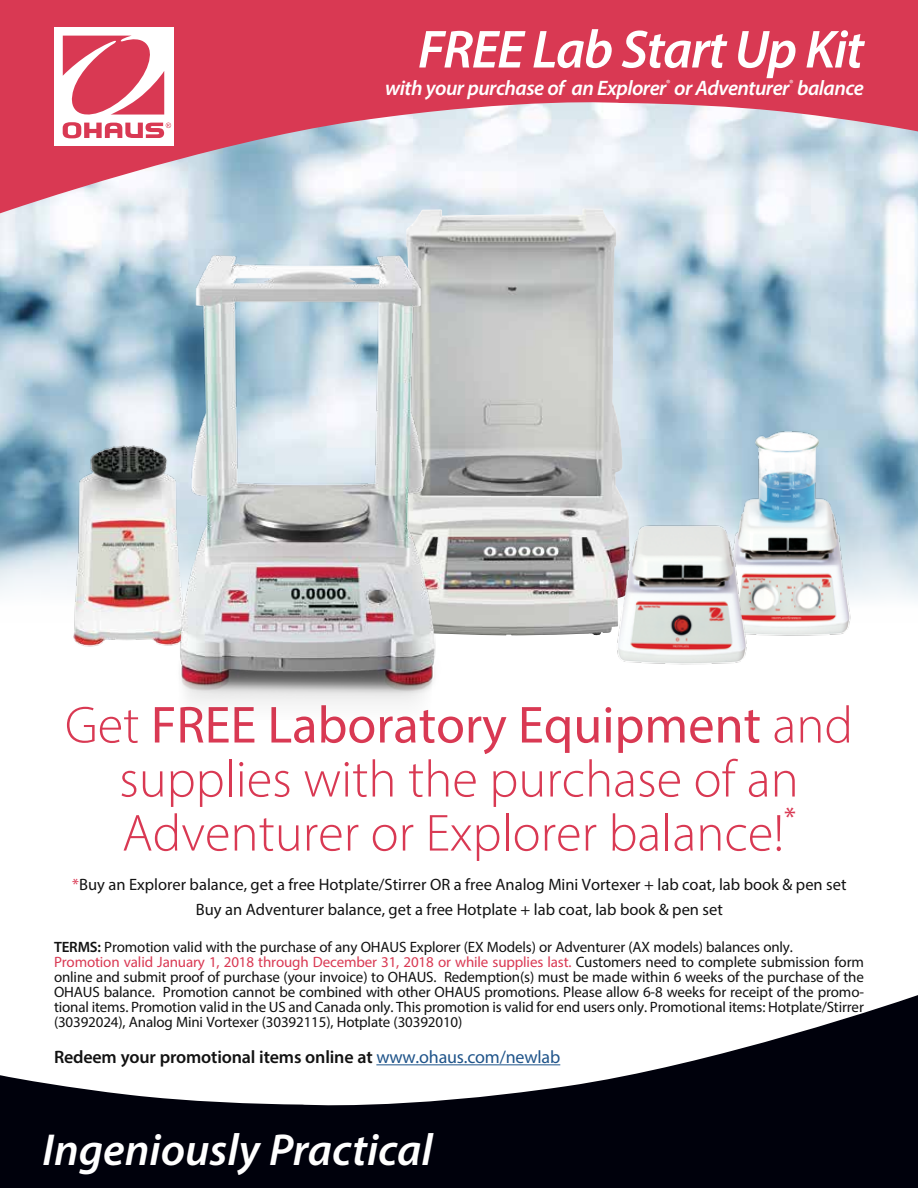
<style>
.page{position:relative;width:918px;height:1188px;background:#fff}
.page>*{position:absolute;margin:0;border:0;box-sizing:border-box;transform-origin:0 0}
.t1{font:italic 600 54px "Myriad Pro";letter-spacing:-.025em;color:#fff}
.t2{font:300 52.5px/54px "Myriad Pro";color:#d93953;text-align:center}
.t3{font:italic 600 45px "Myriad Pro";color:#fff}
.t4{font:28.5px "Myriad Pro";color:#d93953}
.t5{font:italic 600 21px "Myriad Pro";letter-spacing:-.025em;color:#fff}
.t6{font:600 18px "Myriad Pro";letter-spacing:-.01em;color:#121212}
.t7{font:16.5px/25.2px "Myriad Pro";color:#121212;text-align:center}
.t8{font:15px/15px "Myriad Pro";letter-spacing:-.01em;color:#121212}
.s1{font-weight:400}
.s2{color:#d93953}
.s3{font-weight:600}
.s4{font-weight:400;color:#1f548a}
</style>
<div class="page">
<img style="left:0;top:222px;width:918px;height:378px">
<img style="left:392px;top:222px;width:238px;height:414px">
<img style="left:714px;top:425px;width:144px;height:211px">
<img style="left:611px;top:517px;width:143px;height:148px">
<img style="left:60px;top:439px;width:95px;height:208px">
<img style="left:155px;top:228px;width:304px;height:476px">
<svg style="left:0;top:0;width:918px;height:222px;background:#da8698"></svg>
<div style="left:54px;top:27px;width:120px;height:119px;background:#fff"></div>
<svg style="left:63px;top:36px;width:108px;height:102px"></svg>
<svg style="left:0;top:995px;width:918px;height:193px;fill:#00010c"></svg>
<hr style="left:376px;top:1064px;width:184px;height:1px;background:#1f548a">
<h1 class="t1" style="left:418px;top:15px;width:447px">FREE Lab Start Up Kit</h1>
<h3 class="t5" style="left:385px;top:74px;width:480px">with your purchase of an Explorer<sup>®</sup> or Adventurer<sup>®</sup> balance</h3>
<h2 class="t2" style="left:65px;top:698px;width:790px">Get <span class="s1">FREE Laboratory Equipment</span> and supplies with the purchase of an<br>Adventurer or Explorer balance!</h2>
<h3 class="t4" style="left:784px;top:799px;width:13px">*</h3>
<p class="t7" style="left:72px;top:872px;width:776px"><span class="s2">*</span>Buy an Explorer balance, get a free Hotplate/Stirrer OR a free Analog Mini Vortexer + lab coat, lab book &amp; pen set<br>Buy an Adventurer balance, get a free Hotplate + lab coat, lab book &amp; pen set</p>
<p class="t8" style="left:54px;top:939px;width:812px"><span class="s3">TERMS:</span> Promotion valid with the purchase of any OHAUS Explorer (EX Models) or Adventurer (AX models) balances only.<br><span class="s2">Promotion valid January 1, 2018 through December 31, 2018 or while supplies last.</span> Customers need to complete submission form online and submit proof of purchase (your invoice) to OHAUS. Redemption(s) must be made within 6 weeks of the purchase of the OHAUS balance. Promotion cannot be combined with other OHAUS promotions. Please allow 6-8 weeks for receipt of the promo&shy;tional items. Promotion valid in the US and Canada only. This promotion is valid for end users only. Promotional items: Hotplate/Stirrer (30392024), Analog Mini Vortexer (30392115), Hotplate (30392010)</p>
<p class="t6" style="left:54px;top:1046px;width:508px">Redeem your promotional items online at <span class="s4">www.ohaus.com/newlab</span></p>
<h3 class="t3" style="left:42px;top:1121px;width:392px">Ingeniously Practical</h3>
</div>
